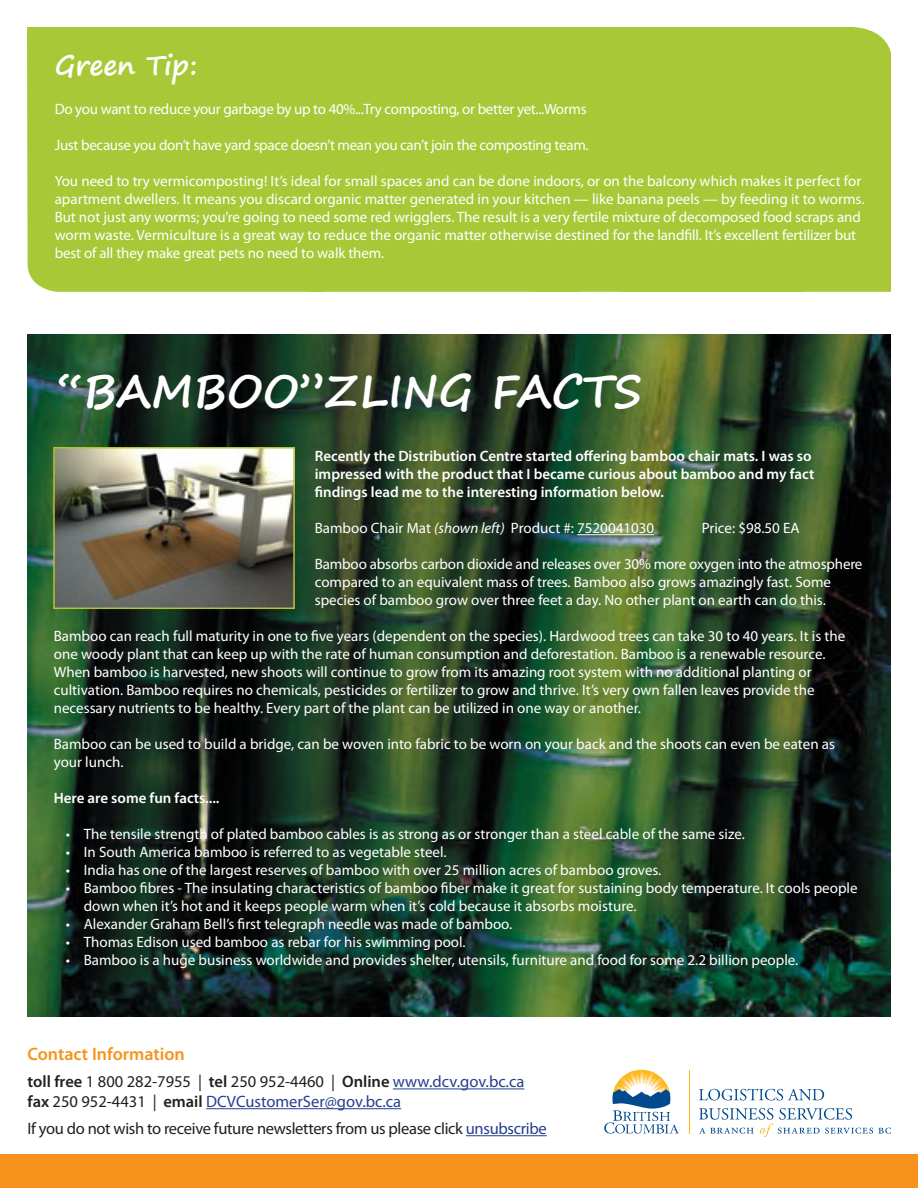
<style>
.page{position:relative;width:918px;height:1188px;background:#fff}
.page>*{position:absolute;margin:0;border:0;box-sizing:border-box;transform-origin:0 0}
.t1{font:700 45px "Segoe Print";color:#fff}
.t2{font:700 27px "Segoe Print";color:#fff}
.t3{font:600 18px "Myriad Pro";color:#f7931d}
.t4{font:16.5px "Myriad Pro";letter-spacing:-.02em;color:#231f20}
.t5{font:16.5px "Myriad Pro";color:#231f20}
.t6{font:16.5px "Myriad Pro";color:#253f8e}
.t7{font:15px/18px "Myriad Pro";color:#fff}
.t8{font:600 15px "Myriad Pro";color:#fff}
.t9{font:15px "Myriad Pro";letter-spacing:-.02em;color:#fff}
.s1{font-style:italic}
.s2{font-weight:600}
.s3{color:#253f8e}
.s4{font-weight:600;color:#231f20}
.s5{color:#231f20}
</style>
<div class="page">
<img style="left:27px;top:334px;width:864px;height:683px">
<div style="left:27px;top:27px;width:255px;height:265px;background:#a9c837"></div>
<div style="left:282px;top:27px;width:224px;height:265px;background:#a9c837"></div>
<div style="left:506px;top:27px;width:88px;height:265px;background:#a9c837"></div>
<div style="left:594px;top:27px;width:297px;height:265px;background:#a9c837"></div>
<hr style="left:577px;top:534px;width:77px;height:1px;background:#fff">
<img style="left:56px;top:450px;width:236px;height:156px">
<div style="left:53px;top:447px;width:242px;height:162px;border:2px solid #b7c133"></div>
<hr style="left:393px;top:1089px;width:131px;height:1px;background:#253f8e">
<hr style="left:206px;top:1108px;width:195px;height:1px;background:#253f8e">
<hr style="left:466px;top:1135px;width:81px;height:1px;background:#253f8e">
<div style="left:0;top:1154px;width:918px;height:34px;background:#f7931d"></div>
<hr style="left:689px;top:1070px;width:1px;height:63px;background:#fcb814">
<svg style="left:604px;top:1070px;width:75px;height:64px"></svg>
<svg style="left:699px;top:1089px;width:125px;height:11px"></svg>
<svg style="left:699px;top:1108px;width:192px;height:29px"></svg>
<p class="t2" style="left:55px;top:40px;width:144px">Green Tip:</p>
<p class="t9" style="left:55px;top:100px;width:533px">Do you want to reduce your garbage by up to 40%...Try composting, or better yet...Worms</p>
<p class="t9" style="left:55px;top:136px;width:535px">Just because you don’t have yard space doesn’t mean you can’t join the composting team.</p>
<p class="t7" style="left:55px;top:172px;width:811px">You need to try vermicomposting! It’s ideal for small spaces and can be done indoors, or on the balcony which makes it perfect for apartment dwellers. It means you discard organic matter generated in your kitchen — like banana peels — by feeding it to worms.</p>
<p class="t7" style="left:55px;top:208px;width:808px">But not just any worms; you’re going to need some red wrigglers. The result is a very fertile mixture of decomposed food scraps and worm waste. Vermiculture is a great way to reduce the organic matter otherwise destined for the landfill. It’s excellent fertilizer but</p>
<p class="t7" style="left:55px;top:244px;width:331px">best of all they make great pets no need to walk them.</p>
<p class="t1" style="left:57px;top:350px;width:586px">“BAMBOO”ZLING FACTS</p>
<p class="t8" style="left:315px;top:447px;width:498px">Recently the Distribution Centre started offering bamboo chair mats. I was so</p>
<p class="t8" style="left:315px;top:465px;width:501px">impressed with the product that I became curious about bamboo and my fact</p>
<p class="t8" style="left:315px;top:483px;width:351px">findings lead me to the interesting information below.</p>
<p class="t7" style="left:315px;top:519px;width:341px">Bamboo Chair Mat <span class="s1">(shown left)</span> Product #: 7520041030</p>
<p class="t7" style="left:702px;top:519px;width:99px">Price: $98.50 EA</p>
<p class="t7" style="left:315px;top:555px;width:549px">Bamboo absorbs carbon dioxide and releases over 30% more oxygen into the atmosphere compared to an equivalent mass of trees. Bamboo also grows amazingly fast. Some</p>
<p class="t7" style="left:315px;top:591px;width:513px">species of bamboo grow over three feet a day. No other plant on earth can do this.</p>
<p class="t7" style="left:54px;top:627px;width:793px">Bamboo can reach full maturity in one to five years (dependent on the species). Hardwood trees can take 30 to 40 years. It is the one woody plant that can keep up with the rate of human consumption and deforestation. Bamboo is a renewable resource.<br>When bamboo is harvested, new shoots will continue to grow from its amazing root system with no additional planting or</p>
<p class="t7" style="left:54px;top:681px;width:763px">cultivation. Bamboo requires no chemicals, pesticides or fertilizer to grow and thrive. It’s very own fallen leaves provide the</p>
<p class="t7" style="left:54px;top:699px;width:589px">necessary nutrients to be healthy. Every part of the plant can be utilized in one way or another.</p>
<p class="t7" style="left:54px;top:735px;width:783px">Bamboo can be used to build a bridge, can be woven into fabric to be worn on your back and the shoots can even be eaten as your lunch.</p>
<p class="t8" style="left:54px;top:789px;width:167px">Here are some fun facts....</p>
<p class="t7" style="left:66px;top:825px;width:681px">• The tensile strength of plated bamboo cables is as strong as or stronger than a steel cable of the same size.</p>
<p class="t7" style="left:66px;top:843px;width:382px">• In South America bamboo is referred to as vegetable steel.</p>
<p class="t7" style="left:66px;top:861px;width:597px">• India has one of the largest reserves of bamboo with over 25 million acres of bamboo groves.</p>
<p class="t7" style="left:84px;top:879px;width:775px;text-indent:-18px">• Bamboo fibres - The insulating characteristics of bamboo fiber make it great for sustaining body temperature. It cools people down when it’s hot and it keeps people warm when it’s cold because it absorbs moisture.</p>
<p class="t7" style="left:66px;top:915px;width:448px">• Alexander Graham Bell’s first telegraph needle was made of bamboo.</p>
<p class="t7" style="left:66px;top:933px;width:401px">• Thomas Edison used bamboo as rebar for his swimming pool.</p>
<p class="t7" style="left:66px;top:951px;width:734px">• Bamboo is a huge business worldwide and provides shelter, utensils, furniture and food for some 2.2 billion people.</p>
<p class="t3" style="left:27px;top:1043px;width:159px">Contact Information</p>
<p class="t5" style="left:27px;top:1072px;width:498px"><span class="s2">toll free</span> 1 800 282-7955 | <span class="s2">tel</span> 250 952-4460 | <span class="s2">Online</span> <span class="s3">www.dcv.gov.bc.ca</span></p>
<p class="t6" style="left:27px;top:1091px;width:375px"><span class="s4">fax</span> <span class="s5">250 952-4431 |</span> <span class="s4">email</span> DCVCustomerSer@gov.bc.ca</p>
<p class="t4" style="left:27px;top:1118px;width:521px">If you do not wish to receive future newsletters from us please click <span class="s3">unsubscribe</span></p>
</div>
